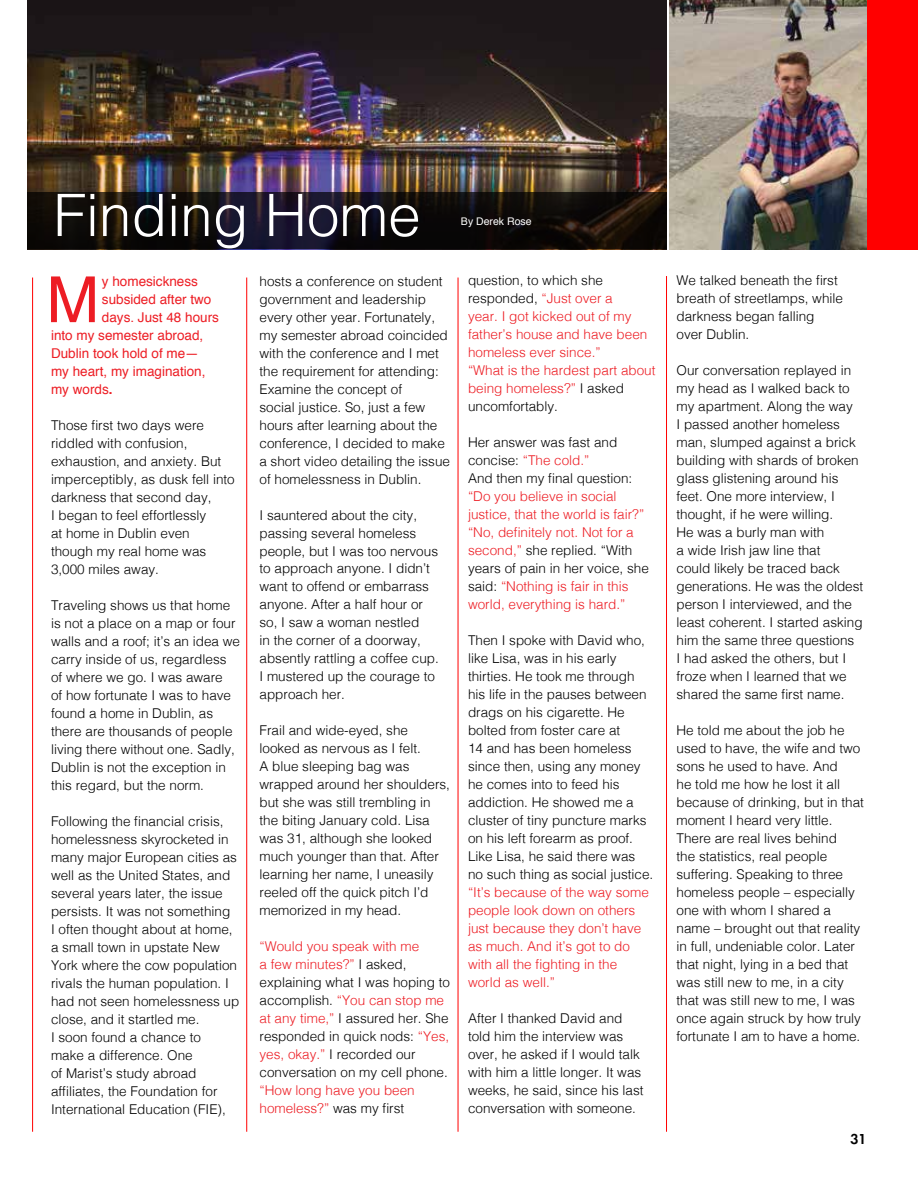
<style>
.page{position:relative;width:918px;height:1188px;background:#fff}
.page>*{position:absolute;margin:0;border:0;box-sizing:border-box;transform-origin:0 0}
.t1{font:63.75px "Helvetica";color:#ed1d24}
.t2{font:300 58.5px "Helvetica";color:#fff}
.t3{font:15px "Futura Bld";color:#000}
.t4{font:300 13.5px/18px "Helvetica";color:#000}
.t5{font:300 13.5px/18px "Helvetica";color:#ed1d24}
.t6{font:13.5px "Helvetica";color:#ed1d24}
.t7{font:10.5px "Helvetica";color:#fff}
.s1{font-weight:700}
.s2{color:#ed1d24}
.s3{color:#000}
</style>
<div class="page">
<div style="left:867px;top:0;width:51px;height:249px;background:#f00"></div>
<hr style="left:246px;top:278px;width:1px;height:854px;background:#f00">
<hr style="left:32px;top:278px;width:1px;height:854px;background:#f00">
<hr style="left:458px;top:278px;width:1px;height:854px;background:#f00">
<hr style="left:666px;top:276px;width:1px;height:856px;background:#f00">
<img style="left:27px;top:0;width:639px;height:193px">
<svg style="left:27px;top:193px;width:639px;height:56px;background:#120e10"></svg>
<img style="left:669px;top:0;width:198px;height:249px">
<h2 class="t2" style="left:53px;top:165px;width:369px">Finding Home</h2>
<h1 class="t1" style="left:46px;top:251px;width:55px">M</h1>
<p class="t6" style="left:102px;top:271px;width:98px">y homesickness</p>
<p class="t6" style="left:102px;top:289px;width:111px">subsided after two</p>
<p class="t6" style="left:102px;top:307px;width:119px">days. Just 48 hours</p>
<p class="t6" style="left:51px;top:325px;width:154px">into my semester abroad,</p>
<p class="t6" style="left:51px;top:343px;width:149px">Dublin took hold of me—</p>
<p class="t6" style="left:51px;top:361px;width:156px">my heart, my imagination,</p>
<p class="t6" style="left:51px;top:379px;width:63px">my words<span class="s1">.</span></p>
<p class="t4" style="left:51px;top:415px;width:185px">Those first two days were riddled with confusion, exhaustion, and anxiety. But imperceptibly, as dusk fell into darkness that second day,<br>I began to feel effortlessly<br>at home in Dublin even though my real home was<br>3,000 miles away.</p>
<p class="t4" style="left:51px;top:595px;width:191px">Traveling shows us that home is not a place on a map or four walls and a roof; it’s an idea we carry inside of us, regardless of where we go. I was aware<br>of how fortunate I was to have found a home in Dublin, as there are thousands of people living there without one. Sadly,<br>Dublin is not the exception in this regard, but the norm.</p>
<p class="t4" style="left:51px;top:811px;width:190px">Following the financial crisis, homelessness skyrocketed in many major European cities as well as the United States, and several years later, the issue persists. It was not something<br>I often thought about at home, a small town in upstate New<br>York where the cow population rivals the human population. I had not seen homelessness up close, and it startled me.<br>I soon found a chance to<br>make a difference. One<br>of Marist’s study abroad affiliates, the Foundation for<br>International Education (FIE),</p>
<p class="t4" style="left:260px;top:271px;width:192px">hosts a conference on student government and leadership every other year. Fortunately, my semester abroad coincided with the conference and I met the requirement for attending:<br>Examine the concept of<br>social justice. So, just a few hours after learning about the conference, I decided to make a short video detailing the issue of homelessness in Dublin.</p>
<p class="t4" style="left:260px;top:505px;width:181px">I sauntered about the city, passing several homeless people, but I was too nervous to approach anyone. I didn’t want to offend or embarrass anyone. After a half hour or so, I saw a woman nestled<br>in the corner of a doorway, absently rattling a coffee cup.<br>I mustered up the courage to approach her.</p>
<p class="t4" style="left:260px;top:721px;width:192px">Frail and wide-eyed, she looked as nervous as I felt.<br>A blue sleeping bag was wrapped around her shoulders, but she was still trembling in the biting January cold. Lisa was 31, although she looked much younger than that. After learning her name, I uneasily reeled off the quick pitch I’d memorized in my head.</p>
<p class="t4" style="left:260px;top:937px;width:192px"><span class="s2">“Would you speak with me<br>a few minutes?”</span> I asked, explaining what I was hoping to accomplish. <span class="s2">“You can stop me at any time,”</span> I assured her. She responded in quick nods: <span class="s2">“Yes, yes, okay.”</span> I recorded our conversation on my cell phone.</p>
<p class="t5" style="left:260px;top:1081px;width:157px">“How long have you been homeless?” <span class="s3">was my first</span></p>
<p class="t7" style="left:461px;top:214px;width:72px">By Derek Rose</p>
<p class="t5" style="left:468px;top:271px;width:189px"><span class="s3">question, to which she responded,</span> “Just over a<br>year. I got kicked out of my father’s house and have been homeless ever since.”<br>“What is the hardest part about being homeless?” <span class="s3">I asked uncomfortably.</span></p>
<p class="t4" style="left:468px;top:433px;width:166px">Her answer was fast and concise: <span class="s2">“The cold.”<br></span>And then my final question:</p>
<p class="t5" style="left:468px;top:487px;width:182px">“Do you believe in social justice, that the world is fair?” “No, definitely not. Not for a second,” <span class="s3">she replied. “With years of pain in her voice, she said:</span> “Nothing is fair in this world, everything is hard.”</p>
<p class="t4" style="left:468px;top:631px;width:187px">Then I spoke with David who, like Lisa, was in his early thirties. He took me through his life in the pauses between drags on his cigarette. He bolted from foster care at<br>14 and has been homeless since then, using any money he comes into to feed his addiction. He showed me a cluster of tiny puncture marks on his left forearm as proof.<br>Like Lisa, he said there was no such thing as social justice.</p>
<p class="t5" style="left:468px;top:883px;width:182px">“It’s because of the way some people look down on others just because they don’t have as much. And it’s got to do with all the fighting in the world as well.”</p>
<p class="t4" style="left:468px;top:1009px;width:177px">After I thanked David and told him the interview was over, he asked if I would talk with him a little longer. It was weeks, he said, since his last conversation with someone.</p>
<p class="t4" style="left:677px;top:270px;width:168px">We talked beneath the first breath of streetlamps, while darkness began falling over Dublin.</p>
<p class="t4" style="left:677px;top:360px;width:188px">Our conversation replayed in my head as I walked back to my apartment. Along the way<br>I passed another homeless man, slumped against a brick building with shards of broken glass glistening around his feet. One more interview, I thought, if he were willing.<br>He was a burly man with<br>a wide Irish jaw line that<br>could likely be traced back generations. He was the oldest person I interviewed, and the least coherent. I started asking him the same three questions<br>I had asked the others, but I froze when I learned that we shared the same first name.</p>
<p class="t4" style="left:677px;top:720px;width:189px">He told me about the job he used to have, the wife and two sons he used to have. And<br>he told me how he lost it all because of drinking, but in that moment I heard very little.<br>There are real lives behind<br>the statistics, real people suffering. Speaking to three homeless people – especially one with whom I shared a name – brought out that reality in full, undeniable color. Later that night, lying in a bed that was still new to me, in a city that was still new to me, I was once again struck by how truly fortunate I am to have a home.</p>
<p class="t3" style="left:850px;top:1129px;width:18px">31</p>
</div>
